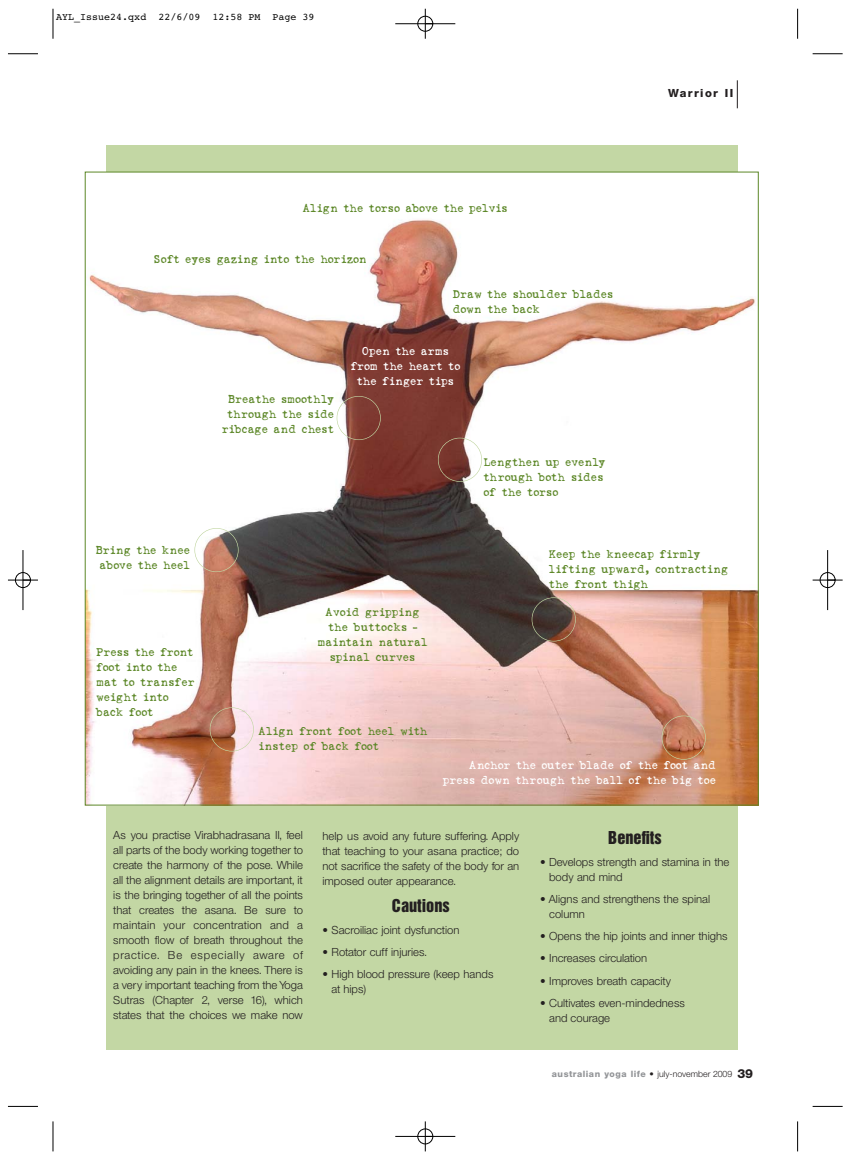
<style>
.page{position:relative;width:851px;height:1159px;background:#fff}
.page>*{position:absolute;margin:0;border:0;box-sizing:border-box;transform-origin:0 0}
.t1{font:16.25px "Helvetica Inserat";color:#231f20}
.t2{font:300 11.25px/15px "Helvetica Neue";color:#231f20}
.t3{font:11.25px/15px "Love Letter TW";color:#5c8727}
.t4{font:11.25px/15px "Love Letter TW";color:#fff;text-align:center}
.t5{font:800 11.25px "Helvetica Neue";letter-spacing:.125em;color:#231f20}
.t6{font:10px "Courier";color:#000}
.t7{font:800 8.75px "Helvetica Neue";letter-spacing:.065em;color:#939598}
.s1{font-weight:300;color:#231f20}
.s2{font-size:12.5px;color:#231f20}
</style>
<div class="page">
<div style="left:106px;top:145px;width:631px;height:904px;background:#c3d7a4"></div>
<svg style="left:736px;top:80px;width:1px;height:28px"></svg>
<img style="left:87px;top:174px;width:669px;height:629px">
<div style="left:194px;top:528px;width:44px;height:44px;border:1px solid #c3d7a4;border-radius:50%"></div>
<div style="left:210px;top:707px;width:44px;height:44px;border:1px solid #c3d7a4;border-radius:50%"></div>
<div style="left:336px;top:396px;width:45px;height:44px;border:1px solid #c3d7a4;border-radius:50%"></div>
<div style="left:438px;top:438px;width:44px;height:44px;border:1px solid #c3d7a4;border-radius:50%"></div>
<div style="left:531px;top:597px;width:44px;height:44px;border:1px solid #c3d7a4;border-radius:50%"></div>
<div style="left:661px;top:715px;width:44px;height:44px;border:1px solid #c3d7a4;border-radius:50%"></div>
<hr style="left:53px;top:9px;width:1px;height:30px;background:#000">
<hr style="left:8px;top:54px;width:30px;height:1px;background:#000">
<hr style="left:797px;top:9px;width:1px;height:30px;background:#000">
<hr style="left:812px;top:54px;width:30px;height:1px;background:#000">
<hr style="left:53px;top:1121px;width:1px;height:30px;background:#000">
<hr style="left:8px;top:1106px;width:30px;height:1px;background:#000">
<hr style="left:797px;top:1121px;width:1px;height:30px;background:#000">
<hr style="left:812px;top:1106px;width:30px;height:1px;background:#000">
<div style="left:417px;top:16px;width:16px;height:16px;border:1px solid #fff;border-radius:50%"></div>
<hr style="left:395px;top:24px;width:60px;height:1px;background:#000">
<hr style="left:395px;top:1136px;width:60px;height:1px;background:#000">
<hr style="left:23px;top:550px;width:1px;height:60px;background:#000">
<hr style="left:827px;top:550px;width:1px;height:60px;background:#000">
<hr style="left:425px;top:9px;width:1px;height:30px;background:#000">
<hr style="left:425px;top:1121px;width:1px;height:30px;background:#000">
<hr style="left:8px;top:580px;width:30px;height:1px;background:#000">
<hr style="left:812px;top:580px;width:30px;height:1px;background:#000">
<div style="left:417px;top:16px;width:16px;height:15px;border:1px solid #000;border-radius:50%"></div>
<div style="left:417px;top:1128px;width:16px;height:16px;border:1px solid #000;border-radius:50%"></div>
<div style="left:15px;top:572px;width:16px;height:16px;border:1px solid #000;border-radius:50%"></div>
<div style="left:819px;top:572px;width:16px;height:16px;border:1px solid #000;border-radius:50%"></div>
<p class="t6" style="left:56px;top:14px;width:259px">AYL_Issue24.qxd 22/6/09 12:58 PM Page 39</p>
<p class="t3" style="left:303px;top:201px;width:207px">Align the torso above the pelvis</p>
<p class="t3" style="left:154px;top:252px;width:215px">Soft eyes gazing into the horizon</p>
<p class="t3" style="left:222px;top:393px;width:114px;text-align:center">Breathe smoothly through the side ribcage and chest</p>
<p class="t3" style="left:452px;top:287px;width:162px">Draw the shoulder blades down the back</p>
<p class="t4" style="left:350px;top:345px;width:111px">Open the arms from the heart to the finger tips</p>
<p class="t3" style="left:483px;top:455px;width:123px">Lengthen up evenly through both sides of the torso</p>
<p class="t5" style="left:668px;top:89px;width:66px">Warrior II</p>
<p class="t3" style="left:96px;top:543px;width:96px;text-align:center">Bring the knee above the heel</p>
<p class="t3" style="left:96px;top:646px;width:100px">Press the front foot into the mat to transfer weight into back foot</p>
<p class="t3" style="left:317px;top:605px;width:112px;text-align:center">Avoid gripping the buttocks – maintain natural spinal curves</p>
<p class="t3" style="left:549px;top:547px;width:181px">Keep the kneecap firmly lifting upward, contracting the front thigh</p>
<p class="t3" style="left:258px;top:724px;width:171px">Align front foot heel with instep of back foot</p>
<p class="t4" style="left:442px;top:758px;width:275px;text-align:right">Anchor the outer blade of the foot and press down through the ball of the big toe</p>
<p class="t2" style="left:113px;top:828px;width:191px;text-align:justify">As you practise Virabhadrasana II, feel all parts of the body working together to create the harmony of the pose. While all the alignment details are important, it is the bringing together of all the points that creates the asana. Be sure to maintain your concentration and a smooth flow of breath throughout the practice. Be especially aware of avoiding any pain in the knees. There is a very important teaching from the Yoga Sutras (Chapter 2, verse 16), which states that the choices we make now</p>
<p class="t2" style="left:322px;top:829px;width:198px;text-align:justify">help us avoid any future suffering. Apply that teaching to your asana practice; do not sacrifice the safety of the body for an imposed outer appearance.</p>
<h1 class="t1" style="left:392px;top:898px;width:59px">Cautions</h1>
<p class="t2" style="left:322px;top:923px;width:138px">• Sacroiliac joint dysfunction</p>
<p class="t2" style="left:322px;top:945px;width:106px">• Rotator cuff injuries.</p>
<p class="t2" style="left:331px;top:967px;width:163px;text-indent:-9px">• High blood pressure (keep hands at hips)</p>
<h1 class="t1" style="left:608px;top:831px;width:55px">Benefits</h1>
<p class="t2" style="left:549px;top:855px;width:182px;text-indent:-9px">• Develops strength and stamina in the body and mind</p>
<p class="t2" style="left:549px;top:893px;width:162px;text-indent:-9px">• Aligns and strengthens the spinal column</p>
<p class="t2" style="left:540px;top:930px;width:189px">• Opens the hip joints and inner thighs</p>
<p class="t2" style="left:540px;top:952px;width:109px">• Increases circulation</p>
<p class="t2" style="left:540px;top:974px;width:132px">• Improves breath capacity</p>
<p class="t2" style="left:549px;top:996px;width:137px;text-indent:-9px">• Cultivates even-mindedness and courage</p>
<p class="t7" style="left:552px;top:1071px;width:203px">australian yoga life <span class="s1">• july-november 2009</span> <span class="s2">39</span></p>
</div>
